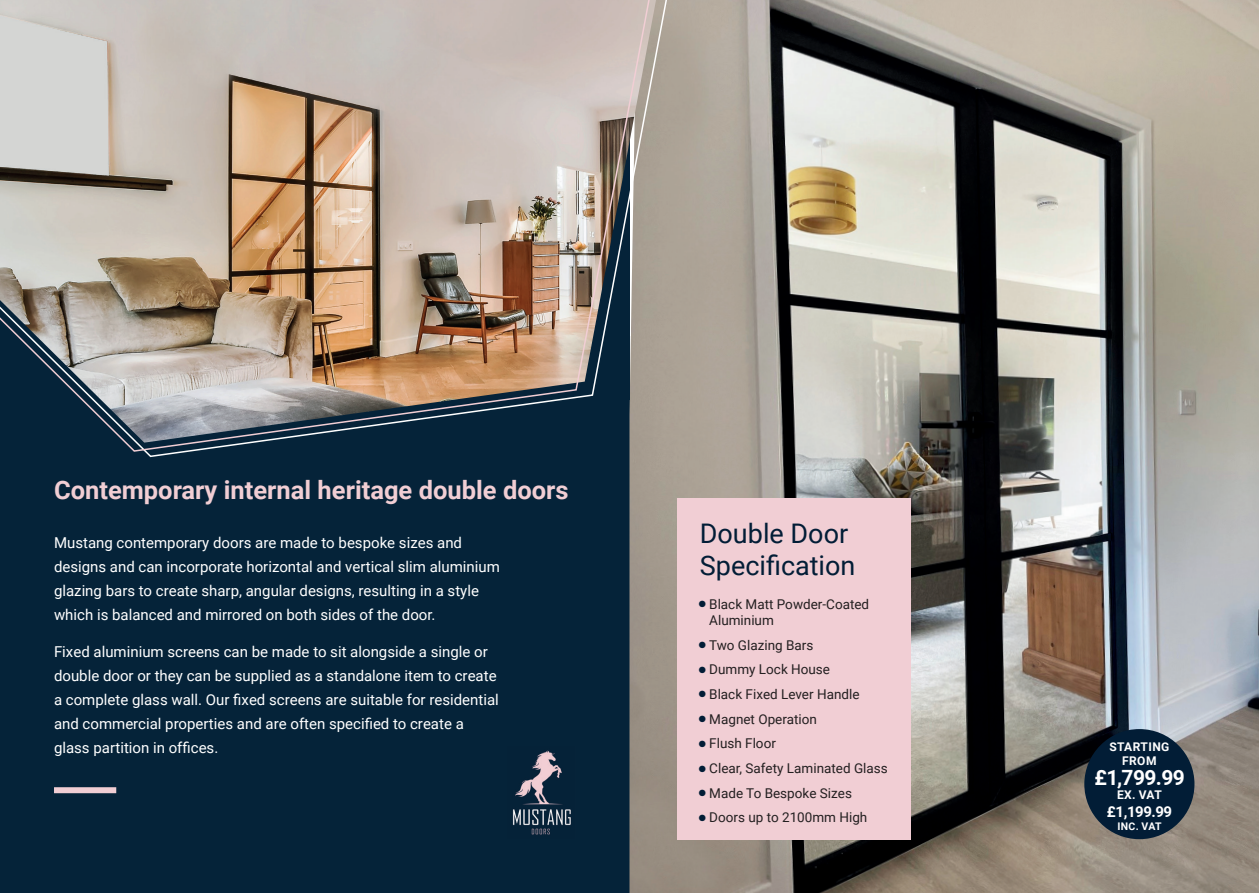
<style>
.page{position:relative;width:1259px;height:893px;background:#fff}
.page>*{position:absolute;margin:0;border:0;box-sizing:border-box;transform-origin:0 0}
.t1{font:27px/32.4px "Roboto";color:#021d36}
.t2{font:700 25.5px "Roboto";color:#f1ced4}
.t3{font:700 21px "Roboto";color:#fff}
.t4{font:15px/24px "Roboto";color:#fff}
.t5{font:700 15px "Roboto";color:#fff}
.t6{font:13.5px/16.2px "Roboto";color:#231f20}
.t7{font:700 12px/14.4px "Roboto";letter-spacing:.035em;color:#fff;text-align:center}
.t8{font:700 10.5px "Roboto";letter-spacing:.015em;color:#fff}
.s1{color:#021d36}
</style>
<div class="page">
<div style="left:0;top:96px;width:629px;height:797px;background:#052339"></div>
<img style="left:629px;top:0;width:630px;height:893px">
<div style="left:54px;top:787px;width:62px;height:6px;background:#f1ced4"></div>
<img style="left:512px;top:750px;width:59px;height:85px">
<div style="left:677px;top:499px;width:233px;height:341px;background:#f1ced4"></div>
<svg style="left:146px;top:0;width:525px;height:458px"></svg>
<img style="left:0;top:0;width:655px;height:453px">
<div style="left:1084px;top:729px;width:110px;height:110px;background:#021d36;border-radius:50%"></div>
<h2 class="t2" style="left:54px;top:472px;width:516px">Contemporary internal heritage double doors</h2>
<p class="t4" style="left:54px;top:530px;width:447px">Mustang contemporary doors are made to bespoke sizes and designs and can incorporate horizontal and vertical slim aluminium glazing bars to create sharp, angular designs, resulting in a style which is balanced and mirrored on both sides of the door.</p>
<p class="t4" style="left:54px;top:639px;width:446px">Fixed aluminium screens can be made to sit alongside a single or double door or they can be supplied as a standalone item to create a complete glass wall. Our fixed screens are suitable for residential and commercial properties and are often specified to create a glass partition in offices.</p>
<h1 class="t1" style="left:700px;top:516px;width:157px">Double Door<br>Specification</h1>
<p class="t6" style="left:709px;top:595px;width:161px;text-indent:-10px"><span class="s1">●</span> Black Matt Powder-Coated<br>Aluminium</p>
<p class="t6" style="left:699px;top:636px;width:116px"><span class="s1">●</span> Two Glazing Bars</p>
<p class="t6" style="left:699px;top:661px;width:133px"><span class="s1">●</span> Dummy Lock House</p>
<p class="t6" style="left:699px;top:685px;width:162px"><span class="s1">●</span> Black Fixed Lever Handle</p>
<p class="t6" style="left:699px;top:710px;width:120px"><span class="s1">●</span> Magnet Operation</p>
<p class="t6" style="left:699px;top:735px;width:79px"><span class="s1">●</span> Flush Floor</p>
<p class="t6" style="left:699px;top:760px;width:190px"><span class="s1">●</span> Clear, Safety Laminated Glass</p>
<p class="t6" style="left:699px;top:784px;width:155px"><span class="s1">●</span> Made To Bespoke Sizes</p>
<p class="t6" style="left:699px;top:809px;width:170px"><span class="s1">●</span> Doors up to 2100mm High</p>
<p class="t7" style="left:1109px;top:739px;width:62px">STARTING<br>FROM</p>
<h3 class="t3" style="left:1094px;top:763px;width:92px">£1,799.99</h3>
<p class="t7" style="left:1117px;top:787px;width:46px">EX. VAT</p>
<p class="t5" style="left:1107px;top:801px;width:67px">£1,199.99</p>
<p class="t8" style="left:1117px;top:819px;width:46px">INC. VAT</p>
</div>
